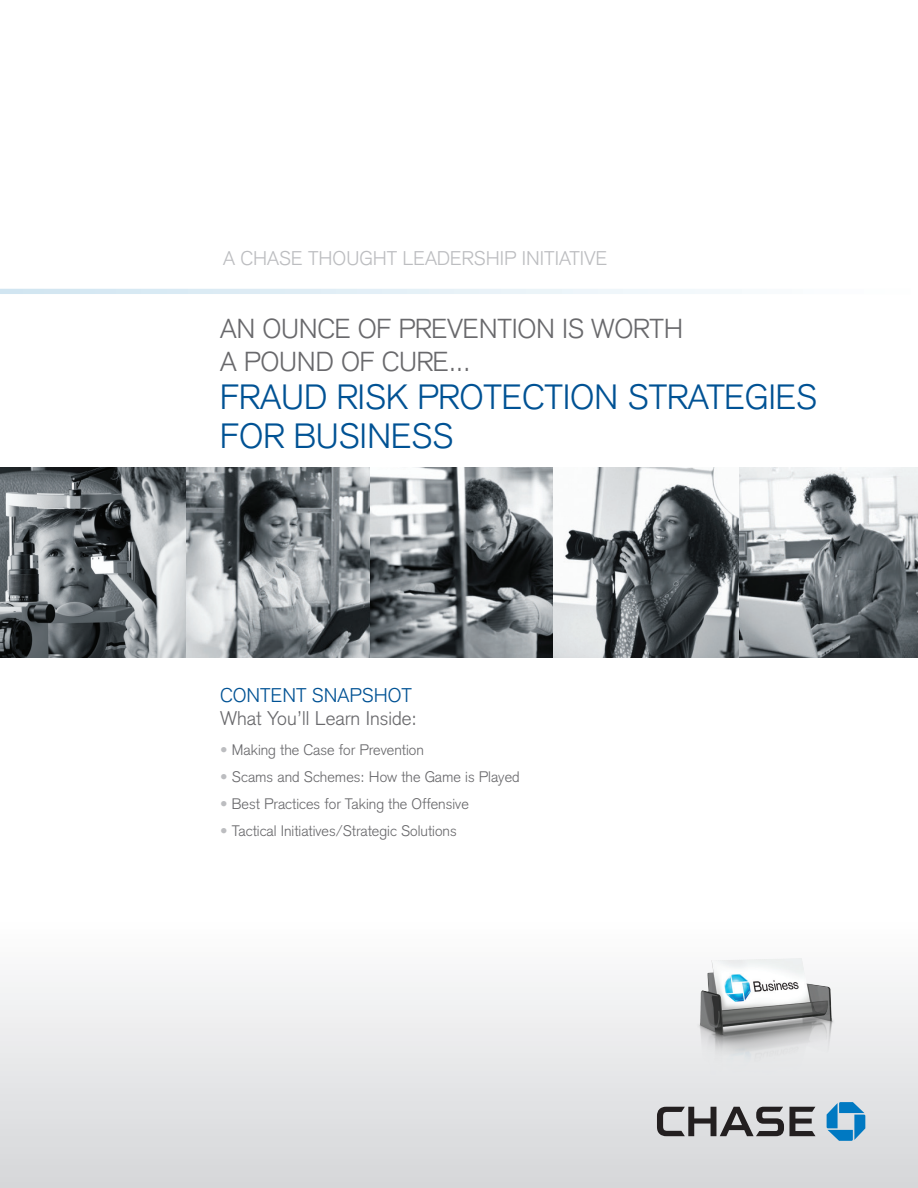
<style>
.page{position:relative;width:918px;height:1188px;background:#fff}
.page>*{position:absolute;margin:0;border:0;box-sizing:border-box;transform-origin:0 0}
.Cover_head_1{font:300 34.5px/38.4px "Akzidenz Grotesk";letter-spacing:-.005em;color:#005294}
.Cover_head_2{font:300 27px/33px "Akzidenz Grotesk";letter-spacing:-.01em;color:#69696c}
.Eyebrow{font:300 19.5px/23.4px "Akzidenz Grotesk";color:#69696c}
.t1{font:300 19.5px "Akzidenz Grotesk";color:#bcbdc0}
.Cover_bullets{font:300 15px "Akzidenz Grotesk";color:#69696c}
.s1{color:#005294}
.s2{color:#bcbdc0}
</style>
<div class="page">
<div style="left:0;top:896px;width:918px;height:292px;background:linear-gradient(to bottom,#fff,#d5d6d9)"></div>
<svg style="left:827px;top:1102px;width:38px;height:39px"></svg>
<svg style="left:657px;top:1107px;width:159px;height:29px;background:#8a898a"></svg>
<img style="left:684px;top:921px;width:164px;height:164px">
<div style="left:0;top:289px;width:918px;height:5px;border:2px solid #fff"></div>
<img style="left:0;top:467px;width:918px;height:190px">
<p class="t1" style="left:223px;top:247px;width:386px">A CHASE THOUGHT LEADERSHIP INITIATIVE</p>
<p class="Cover_head_2" style="left:220px;top:312px;width:464px">AN OUNCE OF PREVENTION IS WORTH<br>A POUND OF CURE...</p>
<p class="Cover_head_1" style="left:220px;top:378px;width:599px">FRAUD RISK PROTECTION STRATEGIES<br>FOR BUSINESS</p>
<p class="Eyebrow" style="left:220px;top:684px;width:198px"><span class="s1">CONTENT SNAPSHOT<br></span>What You’ll Learn Inside:</p>
<p class="Cover_bullets" style="left:220px;top:742px;width:205px"><span class="s2">•</span> Making the Case for Prevention</p>
<p class="Cover_bullets" style="left:220px;top:769px;width:301px"><span class="s2">•</span> Scams and Schemes: How the Game is Played</p>
<p class="Cover_bullets" style="left:220px;top:796px;width:250px"><span class="s2">•</span> Best Practices for Taking the Offensive</p>
<p class="Cover_bullets" style="left:220px;top:823px;width:238px"><span class="s2">•</span> Tactical Initiatives/Strategic Solutions</p>
</div>
